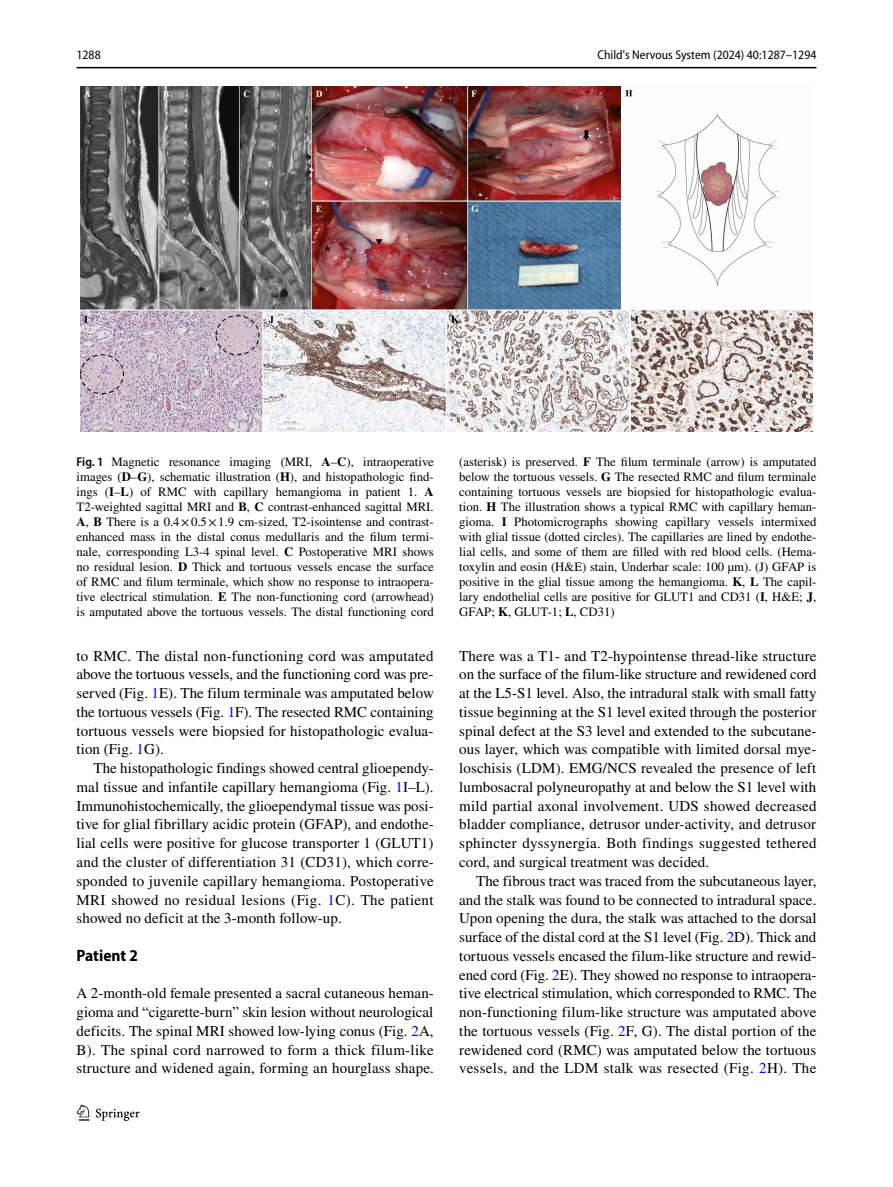
<style>
.page{position:relative;width:893px;height:1187px;background:#fff}
.page>*{position:absolute;margin:0;border:0;box-sizing:border-box;transform-origin:0 0}
.t1{font:700 semi-condensed 16.5px "Myriad Pro";letter-spacing:-.005em;color:#000}
.t2{font:15px/18.8px "STIX";letter-spacing:.01em;color:#000;text-align:justify}
.t3{font:12.75px/15px "STIX";color:#000;text-align:justify}
.t4{font:semi-condensed 12.75px "Myriad Pro";color:#000}
.s1{font-family:"Myriad Pro";font-weight:600;font-stretch:semi-condensed}
.s2{font-weight:700}
.s3{color:#00f}
</style>
<div class="page">
<hr style="left:77px;top:67px;width:739px;height:1px;background:#000">
<svg style="left:77px;top:1104px;width:12px;height:16px"></svg>
<svg style="left:96px;top:1108px;width:44px;height:12px"></svg>
<img style="left:81px;top:87px;width:731px;height:344px">
<p class="t4" style="left:77px;top:48px;width:26px">1288</p>
<p class="t4" style="left:597px;top:48px;width:220px">Child's Nervous System (2024) 40:1287–1294</p>
<p class="t3" style="left:77px;top:455px;width:359px"><span class="s1">Fig. 1</span> Magnetic resonance imaging (MRI, <span class="s2">A</span>–<span class="s2">C</span>), intraoperative images (<span class="s2">D</span>–<span class="s2">G</span>), schematic illustration (<span class="s2">H</span>), and histopathologic find&shy;ings (<span class="s2">I</span>–<span class="s2">L</span>) of RMC with capillary hemangioma in patient 1. <span class="s2">A </span>T2-weighted sagittal MRI and <span class="s2">B</span>, <span class="s2">C</span> contrast-enhanced sagittal MRI.<br><span class="s2">A</span>, <span class="s2">B</span> There is a 0.4×0.5×1.9 cm-sized, T2-isointense and contrast&shy;enhanced mass in the distal conus medullaris and the filum termi&shy;nale, corresponding L3-4 spinal level. <span class="s2">C</span> Postoperative MRI shows no residual lesion. <span class="s2">D</span> Thick and tortuous vessels encase the surface of RMC and filum terminale, which show no response to intraopera&shy;tive electrical stimulation. <span class="s2">E</span> The non-functioning cord (arrowhead) is amputated above the tortuous vessels. The distal functioning cord</p>
<p class="t3" style="left:459px;top:455px;width:359px">(asterisk) is preserved. <span class="s2">F</span> The filum terminale (arrow) is amputated below the tortuous vessels. <span class="s2">G</span> The resected RMC and filum terminale containing tortuous vessels are biopsied for histopathologic evalua&shy;tion. <span class="s2">H</span> The illustration shows a typical RMC with capillary heman&shy;gioma. <span class="s2">I</span> Photomicrographs showing capillary vessels intermixed with glial tissue (dotted circles). The capillaries are lined by endothe&shy;lial cells, and some of them are filled with red blood cells. (Hema&shy;toxylin and eosin (H&amp;E) stain, Underbar scale: 100 µm). (J) GFAP is positive in the glial tissue among the hemangioma. <span class="s2">K</span>, <span class="s2">L</span> The capil&shy;lary endothelial cells are positive for GLUT1 and CD31 (<span class="s2">I</span>, H&amp;E; <span class="s2">J</span>, GFAP; <span class="s2">K</span>, GLUT-1; <span class="s2">L</span>, CD31)</p>
<p class="t2" style="left:77px;top:647px;width:359px">to RMC. The distal non-functioning cord was amputated above the tortuous vessels, and the functioning cord was pre&shy;served (Fig. <span class="s3">1</span>E). The filum terminale was amputated below the tortuous vessels (Fig. <span class="s3">1</span>F). The resected RMC containing tortuous vessels were biopsied for histopathologic evalua&shy;tion (Fig. <span class="s3">1</span>G).</p>
<p class="t2" style="left:77px;top:759px;width:359px;text-indent:17px">The histopathologic findings showed central glioependy&shy;mal tissue and infantile capillary hemangioma (Fig. <span class="s3">1</span>I–L).<br>Immunohistochemically, the glioependymal tissue was posi&shy;tive for glial fibrillary acidic protein (GFAP), and endothe&shy;lial cells were positive for glucose transporter 1 (GLUT1) and the cluster of differentiation 31 (CD31), which corre&shy;sponded to juvenile capillary hemangioma. Postoperative MRI showed no residual lesions (Fig. <span class="s3">1</span>C). The patient showed no deficit at the 3-month follow-up.</p>
<p class="t1" style="left:77px;top:945px;width:63px">Patient 2</p>
<p class="t2" style="left:77px;top:984px;width:359px">A 2-month-old female presented a sacral cutaneous heman&shy;gioma and “cigarette-burn” skin lesion without neurological deficits. The spinal MRI showed low-lying conus (Fig. <span class="s3">2</span>A, B). The spinal cord narrowed to form a thick filum-like structure and widened again, forming an hourglass shape.</p>
<p class="t2" style="left:459px;top:647px;width:359px">There was a T1- and T2-hypointense thread-like structure on the surface of the filum-like structure and rewidened cord at the L5-S1 level. Also, the intradural stalk with small fatty tissue beginning at the S1 level exited through the posterior spinal defect at the S3 level and extended to the subcutane&shy;ous layer, which was compatible with limited dorsal mye&shy;loschisis (LDM). EMG/NCS revealed the presence of left lumbosacral polyneuropathy at and below the S1 level with mild partial axonal involvement. UDS showed decreased bladder compliance, detrusor under-activity, and detrusor sphincter dyssynergia. Both findings suggested tethered cord, and surgical treatment was decided.</p>
<p class="t2" style="left:459px;top:872px;width:359px;text-indent:17px">The fibrous tract was traced from the subcutaneous layer, and the stalk was found to be connected to intradural space.<br>Upon opening the dura, the stalk was attached to the dorsal surface of the distal cord at the S1 level (Fig. <span class="s3">2</span>D). Thick and tortuous vessels encased the filum-like structure and rewid&shy;ened cord (Fig. <span class="s3">2</span>E). They showed no response to intraopera&shy;tive electrical stimulation, which corresponded to RMC. The non-functioning filum-like structure was amputated above the tortuous vessels (Fig. <span class="s3">2</span>F, G). The distal portion of the rewidened cord (RMC) was amputated below the tortuous vessels, and the LDM stalk was resected (Fig. <span class="s3">2</span>H). The</p>
</div>
